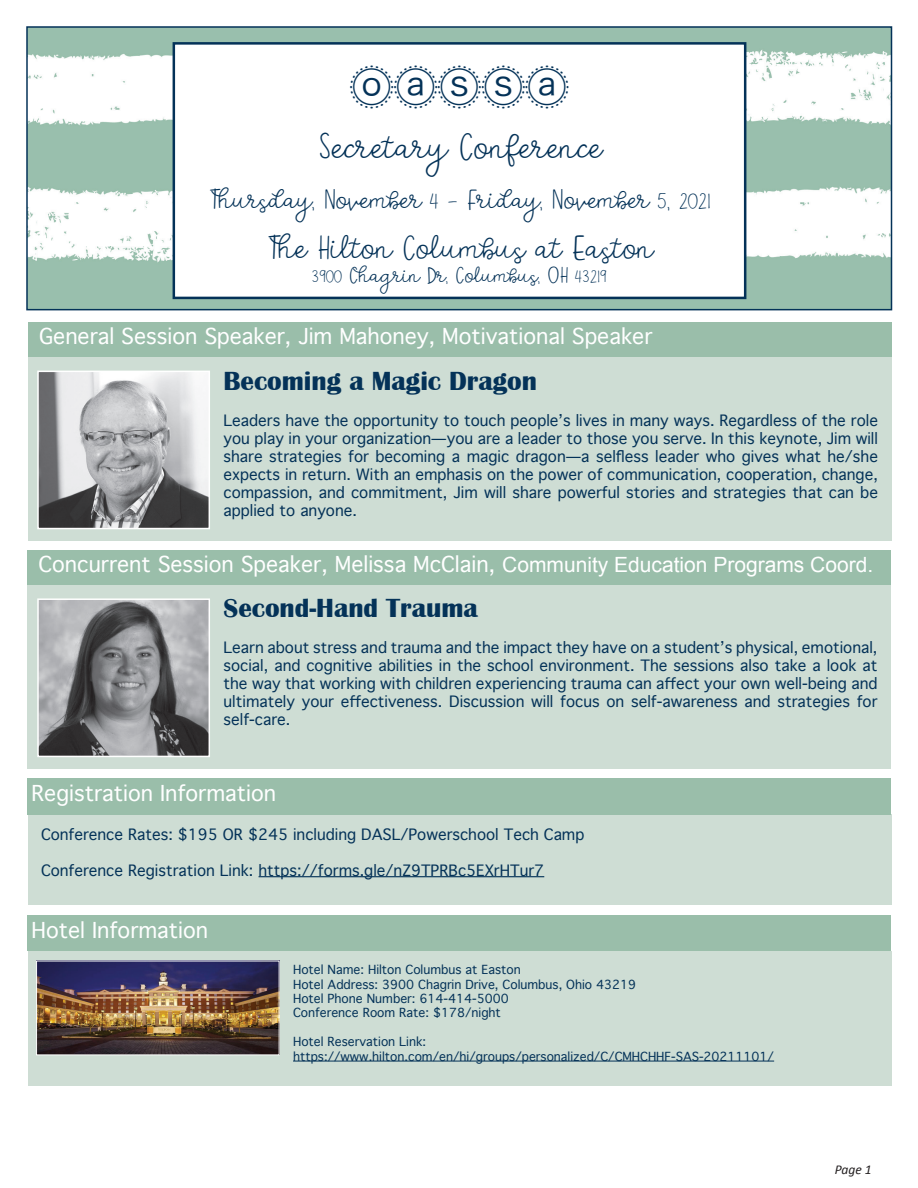
<style>
.page{position:relative;width:918px;height:1188px;background:#fff}
.page>*{position:absolute;margin:0;border:0;box-sizing:border-box;transform-origin:0 0}
.t1{font:43.8px "M Bats";color:#043258}
.t2{font:27.6px "Andrea";color:#043258}
.t3{font:700 27px "Britannic";color:#043258}
.t4{font:25.05px "Andrea";color:#043258}
.t5{font:21px "Geneva";color:#fff}
.t6{font:21px "Andrea";color:#043258}
.t7{font:16.8px "Andrea";color:#043258}
.t8{font:15px/18px "Geneva";color:#043258;text-align:justify}
.t9{font:italic 13.5px "Calibri";color:#231f20}
.t10{font:12px/14.4px "Geneva";color:#043258}
.s1{font-family:"Arial"}
</style>
<div class="page">
<img style="left:29px;top:29px;width:860px;height:278px">
<div style="left:26px;top:26px;width:866px;height:284px;border:2px solid #043258"></div>
<div style="left:174px;top:43px;width:571px;height:255px;background:#fff"></div>
<div style="left:173px;top:42px;width:573px;height:257px;border:3px solid #043258"></div>
<div style="left:28px;top:322px;width:864px;height:36px;background:#9abeaa"></div>
<div style="left:28px;top:358px;width:864px;height:183px;background:#ceddd4"></div>
<img style="left:40px;top:374px;width:167px;height:152px">
<div style="left:37px;top:371px;width:173px;height:158px;border:2px solid #fff"></div>
<div style="left:28px;top:951px;width:864px;height:135px;background:#ceddd4"></div>
<hr style="left:293px;top:1061px;width:481px;height:1px;background:#043258">
<img style="left:38px;top:963px;width:240px;height:90px">
<div style="left:27px;top:915px;width:864px;height:36px;background:#9abeaa"></div>
<div style="left:27px;top:550px;width:864px;height:36px;background:#9abeaa"></div>
<div style="left:27px;top:586px;width:864px;height:183px;background:#ceddd4"></div>
<img style="left:40px;top:601px;width:167px;height:153px">
<div style="left:37px;top:598px;width:173px;height:159px;border:2px solid #fff"></div>
<div style="left:28px;top:815px;width:864px;height:90px;background:#ceddd4"></div>
<hr style="left:259px;top:876px;width:285px;height:1px;background:#043258">
<div style="left:27px;top:779px;width:864px;height:36px;background:#9abeaa"></div>
<h1 class="t1" style="left:350px;top:67px;width:221px">OASSA</h1>
<h2 class="t2" style="left:318px;top:133px;width:285px">Secretary Conference</h2>
<h3 class="t6" style="left:208px;top:189px;width:504px">Thursday, November 4 - Friday, November 5, 2021</h3>
<h3 class="t4" style="left:266px;top:235px;width:388px">The Hilton Columbus at Easton</h3>
<p class="t7" style="left:312px;top:266px;width:297px">3900 Chagrin Dr, Columbus, OH 43219</p>
<h3 class="t5" style="left:39px;top:325px;width:615px">General Session Speaker, Jim Mahoney, Motivational Speaker</h3>
<h3 class="t3" style="left:224px;top:365px;width:315px">Becoming a Magic Dragon</h3>
<p class="t8" style="left:224px;top:411px;width:656px">Leaders have the opportunity to touch people’s lives in many ways. Regardless of the role you play in your organization—you are a leader to those you serve. In this keynote, Jim will share strategies for becoming a magic dragon—a selfless leader who gives what he/she expects in return. With an emphasis on the power of communication, cooperation, change, compassion, and commitment, Jim will share powerful stories and strategies that can be applied to anyone.</p>
<h3 class="t5" style="left:39px;top:553px;width:836px">Concurrent Session Speaker, Melissa McClain, <span class="s1">Community Education Programs Coord.</span></h3>
<h3 class="t3" style="left:224px;top:593px;width:256px">Second-Hand Trauma</h3>
<p class="t8" style="left:224px;top:639px;width:655px">Learn about stress and trauma and the impact they have on a student’s physical, emotional, social, and cognitive abilities in the school environment. The sessions also take a look at the way that working with children experiencing trauma can affect your own well-being and ultimately your effectiveness. Discussion will focus on self-awareness and strategies for self-care.</p>
<h3 class="t5" style="left:32px;top:782px;width:246px">Registration Information</h3>
<p class="t8" style="left:41px;top:826px;width:545px">Conference Rates: $195 OR $245 including DASL/Powerschool Tech Camp</p>
<p class="t8" style="left:41px;top:862px;width:505px">Conference Registration Link: https://forms.gle/nZ9TPRBc5EXrHTur7</p>
<h3 class="t5" style="left:32px;top:918px;width:178px">Hotel Information</h3>
<p class="t10" style="left:293px;top:963px;width:345px">Hotel Name: Hilton Columbus at Easton<br>Hotel Address: 3900 Chagrin Drive, Columbus, Ohio 43219<br>Hotel Phone Number: 614-414-5000<br>Conference Room Rate: $178/night</p>
<p class="t10" style="left:293px;top:1035px;width:483px">Hotel Reservation Link: https://www.hilton.com/en/hi/groups/personalized/C/CMHCHHF-SAS-20211101/</p>
<p class="t9" style="left:835px;top:1160px;width:38px">Page 1</p>
</div>
